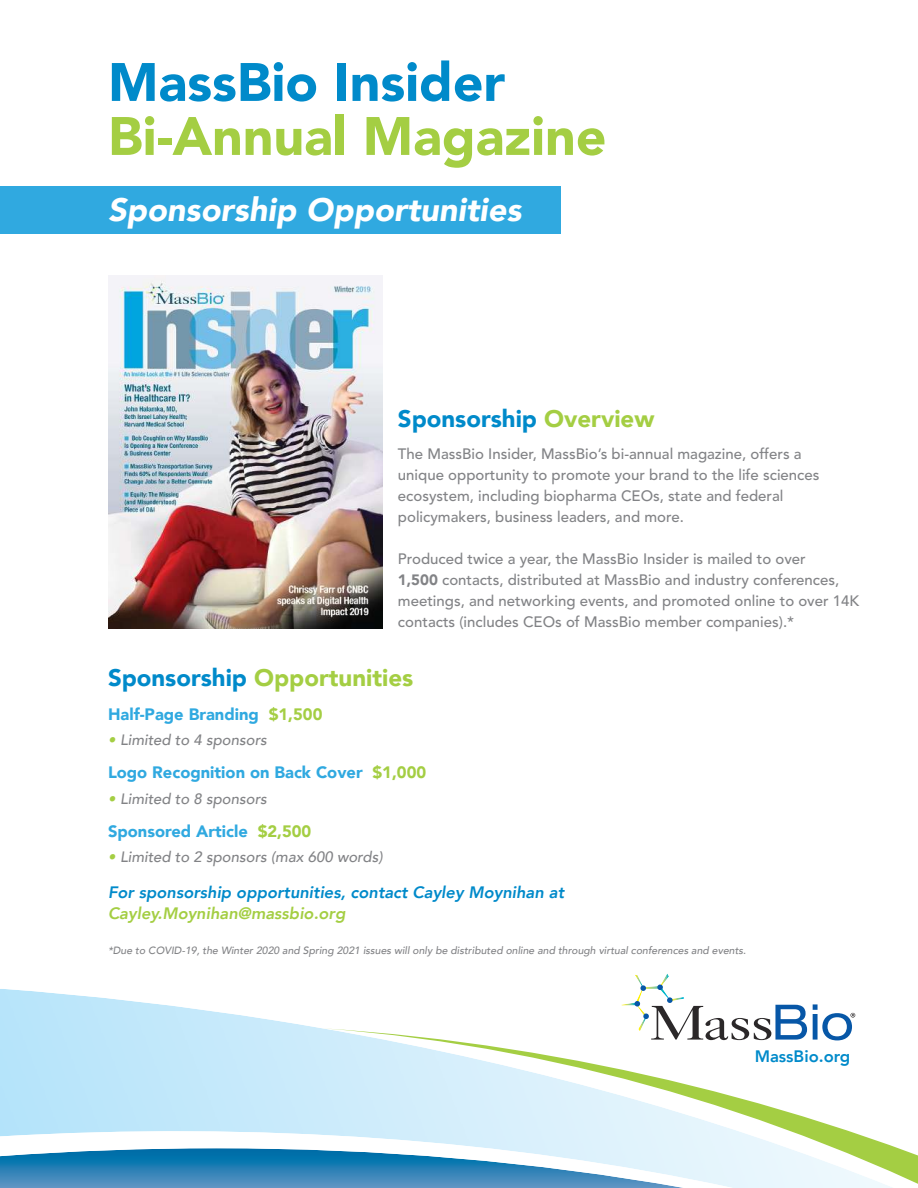
<style>
.page{position:relative;width:918px;height:1188px;background:#fff}
.page>*{position:absolute;margin:0;border:0;box-sizing:border-box;transform-origin:0 0}
.t1{font:900 53.55px "Avenir";color:#a4ce43}
.t2{font:900 53.55px "Avenir";color:#008aca}
.t3{font:italic 900 32.55px "Avenir";color:#fff}
.t4{font:900 24px "Avenir";color:#a4ce43}
.t5{font:900 24px "Avenir";color:#008aca}
.t6{font:900 16.5px "Avenir";color:#30a9e0}
.t7{font:italic 800 16.5px "Avenir";color:#008aca}
.t8{font:italic 800 16.5px "Avenir";color:#a4ce43}
.t9{font:800 16.5px "Avenir";color:#008aca}
.t10{font:500 15px/21px "Avenir LT Std";color:#828386}
.t11{font:italic 500 15px "Avenir";color:#828386}
.t12{font:italic 500 10.5px "Avenir";color:#828386}
.s1{color:#a4ce43}
.s2{font-family:"Avenir";font-weight:900}
.s3{color:#008aca}
</style>
<div class="page">
<div style="left:0;top:186px;width:561px;height:48px;background:#30a9e0"></div>
<img style="left:0;top:1148px;width:323px;height:40px">
<svg style="left:323px;top:1028px;width:595px;height:160px"></svg>
<img style="left:108px;top:276px;width:274px;height:352px">
<img style="left:621px;top:1002px;width:13px;height:4px">
<img style="left:638px;top:986px;width:30px;height:11px">
<svg style="left:657px;top:974px;width:12px;height:16px"></svg>
<svg style="left:635px;top:975px;width:11px;height:16px"></svg>
<svg style="left:652px;top:1046px;width:199px;height:5px"></svg>
<svg style="left:634px;top:997px;width:173px;height:43px"></svg>
<svg style="left:813px;top:1004px;width:42px;height:36px"></svg>
<h1 class="t2" style="left:108px;top:59px;width:399px">MassBio Insider</h1>
<h1 class="t1" style="left:108px;top:113px;width:500px">Bi-Annual Magazine</h1>
<h2 class="t3" style="left:108px;top:196px;width:415px">Sponsorship Opportunities</h2>
<h3 class="t5" style="left:398px;top:409px;width:258px">Sponsorship <span class="s1">Overview</span></h3>
<p class="t10" style="left:398px;top:445px;width:423px">The MassBio Insider, MassBio’s bi-annual magazine, offers a unique opportunity to promote your brand to the life sciences ecosystem, including biopharma CEOs, state and federal policymakers, business leaders, and more.</p>
<p class="t10" style="left:398px;top:550px;width:463px">Produced twice a year, the MassBio Insider is mailed to over<br><span class="s2">1,500</span> contacts, distributed at MassBio and industry conferences, meetings, and networking events, and promoted online to over 14K contacts (includes CEOs of MassBio member companies).*</p>
<h3 class="t4" style="left:108px;top:667px;width:307px"><span class="s3">Sponsorship</span> Opportunities</h3>
<p class="t6" style="left:108px;top:707px;width:216px">Half-Page Branding <span class="s1">$1,500</span></p>
<p class="t11" style="left:108px;top:734px;width:160px"><span class="s1">•</span> Limited to 4 sponsors</p>
<p class="t6" style="left:108px;top:765px;width:320px">Logo Recognition on Back Cover <span class="s1">$1,000</span></p>
<p class="t11" style="left:108px;top:792px;width:160px"><span class="s1">•</span> Limited to 8 sponsors</p>
<p class="t6" style="left:108px;top:824px;width:205px">Sponsored Article <span class="s1">$2,500</span></p>
<p class="t11" style="left:108px;top:851px;width:276px"><span class="s1">•</span> Limited to 2 sponsors (max 600 words)</p>
<p class="t7" style="left:108px;top:886px;width:458px">For sponsorship opportunities, contact Cayley Moynihan at</p>
<p class="t8" style="left:108px;top:907px;width:239px">Cayley.Moynihan@massbio.org</p>
<p class="t12" style="left:108px;top:946px;width:640px">*Due to COVID-19, the Winter 2020 and Spring 2021 issues will only be distributed online and through virtual conferences and events.</p>
<p class="t9" style="left:755px;top:1050px;width:97px">MassBio.org</p>
</div>
